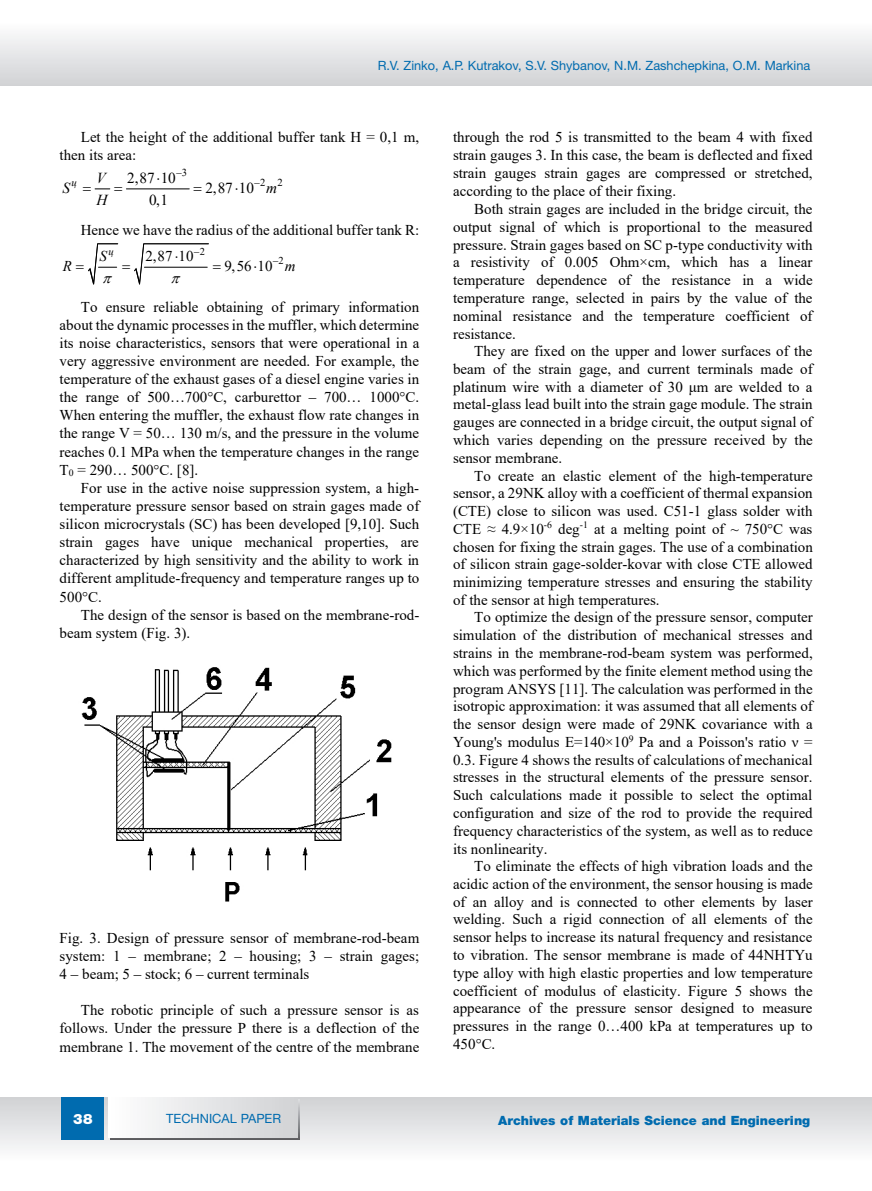
<style>
.page{position:relative;width:872px;height:1191px;background:#fff}
.page>*{position:absolute;margin:0;border:0;box-sizing:border-box;transform-origin:0 0}
.t1{font:15.15px "Times New Roman";letter-spacing:-.005em;color:#000}
.t2{font:italic 15.15px "Times New Roman";color:#000}
.t3{font:15px/18.1px "Times New Roman";color:#000;text-align:justify}
.t4{font:italic 15px "Times New Roman";color:#000}
.t5{font:900 14.25px "Helvetica Neue LT Pro";color:#fff}
.t6{font:12.75px "Helvetica Neue LT Pro";color:#006baf}
.t7{font:900 12.75px "Helvetica Neue LT Pro";color:#006baf}
.t8{font:10.65px "Times New Roman";color:#000}
.t9{font:italic 10.65px "Times New Roman";color:#000}
.t10{font:10.5px "Times New Roman";color:#000}
.t11{font:italic 10.5px "Times New Roman";color:#000}
</style>
<div class="page">
<svg style="left:0;top:35px;width:871px;height:50px"></svg>
<svg style="left:0;top:1097px;width:871px;height:52px"></svg>
<div style="left:62px;top:1097px;width:42px;height:43px;background:#006baf"></div>
<div style="left:111px;top:1099px;width:189px;height:41px;background:linear-gradient(to right,#fdfdfe,#d0d1d4)"></div>
<svg style="left:108px;top:1097px;width:190px;height:40px"></svg>
<hr style="left:126px;top:188px;width:63px;height:1px;background:#000">
<img style="left:81px;top:667px;width:311px;height:235px">
<svg style="left:94px;top:188px;width:17px;height:2px"></svg>
<svg style="left:88px;top:243px;width:121px;height:42px"></svg>
<p class="t6" style="left:378px;top:57px;width:434px">R.V. Zinko, A.P. Kutrakov, S.V. Shybanov, N.M. Zashchepkina, O.M. Markina</p>
<p class="t3" style="left:60px;top:127px;width:361px;text-indent:21px">Let the height of the additional buffer tank H = 0,1 m, then its area:</p>
<p class="t8" style="left:182px;top:165px;width:7px">3</p>
<p class="t1" style="left:127px;top:167px;width:50px">2,87 10</p>
<p class="t8" style="left:260px;top:175px;width:24px">2 2</p>
<p class="t1" style="left:205px;top:177px;width:50px">2,87 10</p>
<p class="t1" style="left:149px;top:189px;width:20px">0,1</p>
<p class="t2" style="left:96px;top:168px;width:11px">V</p>
<p class="t9" style="left:71px;top:175px;width:7px">ц</p>
<p class="t2" style="left:63px;top:177px;width:9px">S</p>
<p class="t2" style="left:266px;top:177px;width:12px">m</p>
<p class="t2" style="left:96px;top:189px;width:12px">H</p>
<p class="t3" style="left:81px;top:221px;width:340px">Hence we have the radius of the additional buffer tank R:</p>
<p class="t10" style="left:200px;top:244px;width:7px">2</p>
<p class="t3" style="left:145px;top:247px;width:50px">2,87 10</p>
<p class="t10" style="left:278px;top:253px;width:7px">2</p>
<p class="t3" style="left:224px;top:256px;width:50px">9,56 10</p>
<p class="t11" style="left:109px;top:244px;width:7px">ц</p>
<p class="t4" style="left:100px;top:246px;width:9px">S</p>
<p class="t4" style="left:63px;top:256px;width:11px">R</p>
<p class="t4" style="left:285px;top:256px;width:12px">m</p>
<p class="t3" style="left:81px;top:297px;width:340px">To ensure reliable obtaining of primary information</p>
<p class="t3" style="left:60px;top:315px;width:361px">about the dynamic processes in the muffler, which determine</p>
<p class="t3" style="left:60px;top:333px;width:361px">its noise characteristics, sensors that were operational in a</p>
<p class="t3" style="left:60px;top:351px;width:361px">very aggressive environment are needed. For example, the</p>
<p class="t3" style="left:60px;top:369px;width:361px">temperature of the exhaust gases of a diesel engine varies in</p>
<p class="t3" style="left:60px;top:388px;width:361px">the range of 500…700°C, carburettor ‒ 700… 1000°C.</p>
<p class="t3" style="left:60px;top:406px;width:361px">When entering the muffler, the exhaust flow rate changes in</p>
<p class="t3" style="left:60px;top:424px;width:361px">the range V = 50… 130 m/s, and the pressure in the volume</p>
<p class="t3" style="left:60px;top:442px;width:361px">reaches 0.1 MPa when the temperature changes in the range</p>
<p class="t3" style="left:60px;top:460px;width:140px">T<sub>0</sub> = 290… 500°C. [8].</p>
<p class="t3" style="left:81px;top:478px;width:340px">For use in the active noise suppression system, a high-</p>
<p class="t3" style="left:60px;top:496px;width:361px">temperature pressure sensor based on strain gages made of</p>
<p class="t3" style="left:60px;top:514px;width:361px">silicon microcrystals (SC) has been developed [9,10]. Such</p>
<p class="t3" style="left:60px;top:532px;width:361px">strain gages have unique mechanical properties, are</p>
<p class="t3" style="left:60px;top:550px;width:361px">characterized by high sensitivity and the ability to work in</p>
<p class="t3" style="left:60px;top:569px;width:361px">different amplitude-frequency and temperature ranges up to</p>
<p class="t3" style="left:60px;top:587px;width:44px">500°C.</p>
<p class="t3" style="left:81px;top:605px;width:340px">The design of the sensor is based on the membrane-rod-</p>
<p class="t3" style="left:60px;top:623px;width:132px">beam system (Fig. 3).</p>
<p class="t3" style="left:60px;top:928px;width:361px">Fig. 3. Design of pressure sensor of membrane-rod-beam system: 1 ‒ membrane; 2 ‒ housing; 3 ‒ strain gages; 4 ‒ beam; 5 ‒ stock; 6 ‒ current terminals</p>
<p class="t3" style="left:60px;top:1000px;width:361px;text-indent:21px">The robotic principle of such a pressure sensor is as follows. Under the pressure P there is a deflection of the membrane 1. The movement of the centre of the membrane</p>
<p class="t3" style="left:453px;top:127px;width:361px">through the rod 5 is transmitted to the beam 4 with fixed</p>
<p class="t3" style="left:453px;top:145px;width:361px">strain gauges 3. In this case, the beam is deflected and fixed</p>
<p class="t3" style="left:453px;top:163px;width:361px">strain gauges strain gages are compressed or stretched,</p>
<p class="t3" style="left:453px;top:181px;width:225px">according to the place of their fixing.</p>
<p class="t3" style="left:474px;top:199px;width:340px">Both strain gages are included in the bridge circuit, the</p>
<p class="t3" style="left:453px;top:217px;width:361px">output signal of which is proportional to the measured</p>
<p class="t3" style="left:453px;top:235px;width:361px">pressure. Strain gages based on SC p-type conductivity with</p>
<p class="t3" style="left:453px;top:253px;width:361px">a resistivity of 0.005 Ohm×cm, which has a linear</p>
<p class="t3" style="left:453px;top:271px;width:361px">temperature dependence of the resistance in a wide</p>
<p class="t3" style="left:453px;top:288px;width:361px">temperature range, selected in pairs by the value of the</p>
<p class="t3" style="left:453px;top:306px;width:361px">nominal resistance and the temperature coefficient of</p>
<p class="t3" style="left:453px;top:324px;width:64px">resistance.</p>
<p class="t3" style="left:474px;top:341px;width:340px">They are fixed on the upper and lower surfaces of the</p>
<p class="t3" style="left:453px;top:359px;width:361px">beam of the strain gage, and current terminals made of</p>
<p class="t3" style="left:453px;top:377px;width:361px">platinum wire with a diameter of 30 μm are welded to a</p>
<p class="t3" style="left:453px;top:395px;width:361px">metal-glass lead built into the strain gage module. The strain</p>
<p class="t3" style="left:453px;top:413px;width:361px">gauges are connected in a bridge circuit, the output signal of</p>
<p class="t3" style="left:453px;top:430px;width:361px">which varies depending on the pressure received by the</p>
<p class="t3" style="left:453px;top:448px;width:111px">sensor membrane.</p>
<p class="t3" style="left:474px;top:466px;width:340px">To create an elastic element of the high-temperature</p>
<p class="t3" style="left:453px;top:483px;width:361px">sensor, a 29NK alloy with a coefficient of thermal expansion</p>
<p class="t3" style="left:453px;top:501px;width:361px">(CTE) close to silicon was used. C51-1 glass solder with</p>
<p class="t3" style="left:453px;top:519px;width:361px">CTE ≈ 4.9×10<sup>-6</sup> deg<sup>-1</sup> at a melting point of ~ 750°С was</p>
<p class="t3" style="left:453px;top:537px;width:361px">chosen for fixing the strain gages. The use of a combination</p>
<p class="t3" style="left:453px;top:555px;width:361px">of silicon strain gage-solder-kovar with close CTE allowed</p>
<p class="t3" style="left:453px;top:572px;width:361px">minimizing temperature stresses and ensuring the stability</p>
<p class="t3" style="left:453px;top:590px;width:208px">of the sensor at high temperatures.</p>
<p class="t3" style="left:474px;top:608px;width:340px">To optimize the design of the pressure sensor, computer</p>
<p class="t3" style="left:453px;top:626px;width:361px">simulation of the distribution of mechanical stresses and</p>
<p class="t3" style="left:453px;top:643px;width:361px">strains in the membrane-rod-beam system was performed,</p>
<p class="t3" style="left:453px;top:661px;width:361px">which was performed by the finite element method using the</p>
<p class="t3" style="left:453px;top:679px;width:361px">program ANSYS [11]. The calculation was performed in the</p>
<p class="t3" style="left:453px;top:697px;width:361px">isotropic approximation: it was assumed that all elements of</p>
<p class="t3" style="left:453px;top:714px;width:361px">the sensor design were made of 29NK covariance with a</p>
<p class="t3" style="left:453px;top:732px;width:361px">Young's modulus E=140×10<sup>9</sup> Pa and a Poisson's ratio ν =</p>
<p class="t3" style="left:453px;top:750px;width:361px">0.3. Figure 4 shows the results of calculations of mechanical</p>
<p class="t3" style="left:453px;top:768px;width:361px">stresses in the structural elements of the pressure sensor.</p>
<p class="t3" style="left:453px;top:785px;width:361px">Such calculations made it possible to select the optimal</p>
<p class="t3" style="left:453px;top:803px;width:361px">configuration and size of the rod to provide the required</p>
<p class="t3" style="left:453px;top:821px;width:361px">frequency characteristics of the system, as well as to reduce</p>
<p class="t3" style="left:453px;top:839px;width:96px">its nonlinearity.</p>
<p class="t3" style="left:474px;top:856px;width:340px">To eliminate the effects of high vibration loads and the</p>
<p class="t3" style="left:453px;top:874px;width:361px">acidic action of the environment, the sensor housing is made</p>
<p class="t3" style="left:453px;top:892px;width:361px">of an alloy and is connected to other elements by laser</p>
<p class="t3" style="left:453px;top:910px;width:361px">welding. Such a rigid connection of all elements of the</p>
<p class="t3" style="left:453px;top:927px;width:361px">sensor helps to increase its natural frequency and resistance</p>
<p class="t3" style="left:453px;top:945px;width:361px">to vibration. The sensor membrane is made of 44NHTYu</p>
<p class="t3" style="left:453px;top:963px;width:361px">type alloy with high elastic properties and low temperature</p>
<p class="t3" style="left:453px;top:981px;width:361px">coefficient of modulus of elasticity. Figure 5 shows the</p>
<p class="t3" style="left:453px;top:998px;width:361px">appearance of the pressure sensor designed to measure</p>
<p class="t3" style="left:453px;top:1016px;width:361px">pressures in the range 0…400 kPa at temperatures up to</p>
<p class="t3" style="left:453px;top:1034px;width:44px">450°С.</p>
<p class="t5" style="left:73px;top:1110px;width:21px">38</p>
<p class="t6" style="left:166px;top:1110px;width:116px">TECHNICAL PAPER</p>
<p class="t7" style="left:498px;top:1112px;width:313px">Archives of Materials Science and Engineering</p>
</div>
